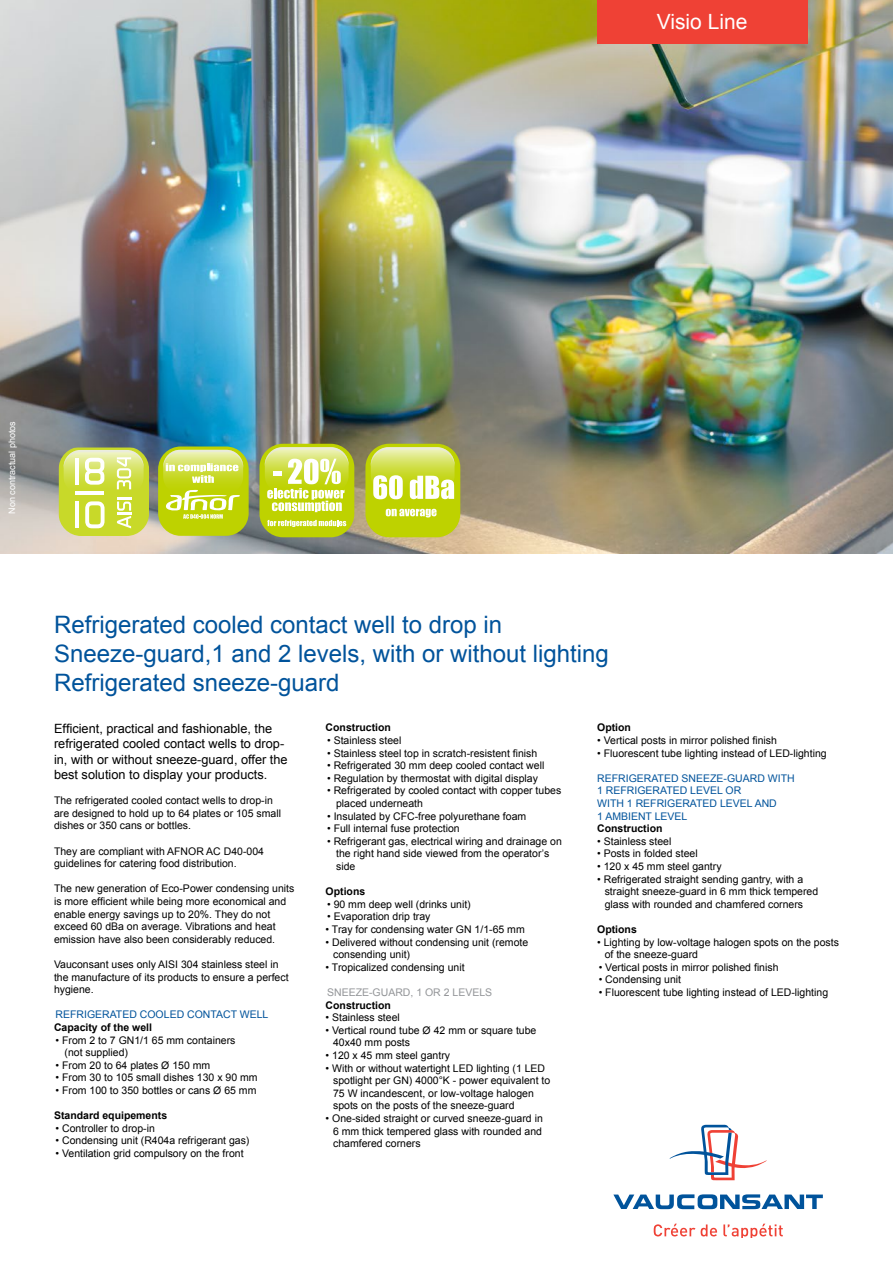
<style>
.page{position:relative;width:893px;height:1263px;background:#fff}
.page>*{position:absolute;margin:0;border:0;box-sizing:border-box;transform-origin:0 0}
.t1{font:24px/28.8px "Arial";color:#00539b}
.t2{font:21px "Arial";color:#fff}
.t3{font:12.75px/15.3px "Arial";color:#000}
.t4{font:10.5px/12.6px "Arial";color:#000}
.t5{font:10.5px/12.6px "Arial";color:#00539b}
.t6{font:700 10.5px "Arial";color:#000}
.t7{font:10.5px "Arial";color:#939598}
.t8{font:9px "Arial";color:#fff}
</style>
<div class="page">
<img style="left:0;top:0;width:893px;height:553px">
<div style="left:597px;top:0;width:211px;height:44px;background:#ef4135"></div>
<svg style="left:613px;top:1194px;width:210px;height:15px"></svg>
<svg style="left:670px;top:1125px;width:97px;height:56px"></svg>
<svg style="left:654px;top:1224px;width:41px;height:12px"></svg>
<svg style="left:701px;top:1224px;width:16px;height:12px"></svg>
<svg style="left:723px;top:1224px;width:60px;height:13px"></svg>
<svg style="left:59px;top:447px;width:90px;height:89px;background:#d3df65"></svg>
<hr style="left:75px;top:491px;width:29px;height:4px;background:#fff">
<div style="left:158px;top:446px;width:91px;height:90px;background:#bed200;border-radius:23px"></div>
<svg style="left:163px;top:450px;width:80px;height:69px"></svg>
<div style="left:259px;top:444px;width:95px;height:93px;background:#bed200;border-radius:24px"></div>
<svg style="left:265px;top:447px;width:84px;height:65px"></svg>
<svg style="left:267px;top:520px;width:79px;height:7px"></svg>
<div style="left:365px;top:444px;width:95px;height:93px;background:#bed200;border-radius:24px"></div>
<svg style="left:371px;top:447px;width:84px;height:52px;background:#dee783"></svg>
<svg style="left:386px;top:509px;width:51px;height:8px"></svg>
<h2 class="t2" style="left:657px;top:8px;width:92px">Visio Line</h2>
<p class="t8" style="left:6px;top:514px;width:94px;rotate:-90deg">Non contractual photos</p>
<h1 class="t1" style="left:54px;top:611px;width:556px">Refrigerated cooled contact well to drop in<br>Sneeze-guard,1 and 2 levels, with or without lighting<br>Refrigerated sneeze-guard</h1>
<p class="t3" style="left:54px;top:721px;width:235px">Efficient, practical and fashionable, the refrigerated cooled contact wells to drop&shy;in, with or without sneeze-guard, offer the best solution to display your products.</p>
<p class="t4" style="left:54px;top:794px;width:229px">The refrigerated cooled contact wells to drop-in are designed to hold up to 64 plates or 105 small dishes or 350 cans or bottles.</p>
<p class="t4" style="left:54px;top:845px;width:212px">They are compliant with AFNOR AC D40-004 guidelines for catering food distribution.</p>
<p class="t4" style="left:54px;top:882px;width:242px">The new generation of Eco-Power condensing units is more efficient while being more economical and enable energy savings up to 20%. They do not exceed 60 dBa on average. Vibrations and heat emission have also been considerably reduced.</p>
<p class="t4" style="left:54px;top:958px;width:236px">Vauconsant uses only AISI 304 stainless steel in the manufacture of its products to ensure a perfect hygiene.</p>
<p class="t5" style="left:56px;top:1008px;width:214px">REFRIGERATED COOLED CONTACT WELL</p>
<p class="t6" style="left:54px;top:1020px;width:100px">Capacity of the well</p>
<p class="t4" style="left:64px;top:1034px;width:172px;text-indent:-9px">• From 2 to 7 GN1/1 65 mm containers (not supplied)</p>
<p class="t4" style="left:56px;top:1059px;width:156px">• From 20 to 64 plates Ø 150 mm</p>
<p class="t4" style="left:56px;top:1071px;width:204px">• From 30 to 105 small dishes 130 x 90 mm</p>
<p class="t4" style="left:56px;top:1084px;width:202px">• From 100 to 350 bottles or cans Ø 65 mm</p>
<p class="t6" style="left:54px;top:1108px;width:115px">Standard equipements</p>
<p class="t4" style="left:56px;top:1122px;width:101px">• Controller to drop-in</p>
<p class="t4" style="left:56px;top:1134px;width:195px">• Condensing unit (R404a refrigerant gas)</p>
<p class="t4" style="left:56px;top:1147px;width:190px">• Ventilation grid compulsory on the front</p>
<p class="t6" style="left:326px;top:721px;width:67px">Construction</p>
<p class="t4" style="left:327px;top:734px;width:76px">• Stainless steel</p>
<p class="t4" style="left:327px;top:747px;width:212px">• Stainless steel top in scratch-resistent finish</p>
<p class="t4" style="left:327px;top:759px;width:219px">• Refrigerated 30 mm deep cooled contact well</p>
<p class="t4" style="left:327px;top:772px;width:212px">• Regulation by thermostat with digital display</p>
<p class="t4" style="left:336px;top:784px;width:227px;text-indent:-9px">• Refrigerated by cooled contact with copper tubes placed underneath</p>
<p class="t4" style="left:327px;top:810px;width:201px">• Insulated by CFC-free polyurethane foam</p>
<p class="t4" style="left:327px;top:822px;width:134px">• Full internal fuse protection</p>
<p class="t4" style="left:336px;top:835px;width:227px;text-indent:-9px">• Refrigerant gas, electrical wiring and drainage on the right hand side viewed from the operator’s side</p>
<p class="t6" style="left:326px;top:884px;width:41px">Options</p>
<p class="t4" style="left:327px;top:898px;width:145px">• 90 mm deep well (drinks unit)</p>
<p class="t4" style="left:327px;top:910px;width:105px">• Evaporation drip tray</p>
<p class="t4" style="left:326px;top:923px;width:201px">• Tray for condensing water GN 1/1-65 mm</p>
<p class="t4" style="left:333px;top:936px;width:197px;text-indent:-7px">• Delivered without condensing unit (remote consending unit)</p>
<p class="t4" style="left:326px;top:961px;width:141px">• Tropicalized condensing unit</p>
<p class="t7" style="left:327px;top:985px;width:167px">SNEEZE-GUARD, 1 OR 2 LEVELS</p>
<p class="t6" style="left:326px;top:998px;width:67px">Construction</p>
<p class="t4" style="left:326px;top:1011px;width:76px">• Stainless steel</p>
<p class="t4" style="left:333px;top:1024px;width:205px;text-indent:-7px">• Vertical round tube Ø 42 mm or square tube<br>40x40 mm posts</p>
<p class="t4" style="left:326px;top:1049px;width:126px">• 120 x 45 mm steel gantry</p>
<p class="t4" style="left:333px;top:1062px;width:219px;text-indent:-7px">• With or without watertight LED lighting (1 LED spotlight per GN) 4000°K - power equivalent to 75 W incandescent, or low-voltage halogen spots on the posts of the sneeze-guard</p>
<p class="t4" style="left:333px;top:1112px;width:211px;text-align:justify;text-indent:-7px">• One-sided straight or curved sneeze-guard in 6 mm thick tempered glass with rounded and chamfered corners</p>
<p class="t6" style="left:597px;top:721px;width:35px">Option</p>
<p class="t4" style="left:597px;top:734px;width:181px">• Vertical posts in mirror polished finish</p>
<p class="t4" style="left:597px;top:747px;width:231px">• Fluorescent tube lighting instead of LED-lighting</p>
<p class="t5" style="left:597px;top:772px;width:199px">REFRIGERATED SNEEZE-GUARD WITH<br>1 REFRIGERATED LEVEL OR<br>WITH 1 REFRIGERATED LEVEL AND<br>1 AMBIENT LEVEL</p>
<p class="t6" style="left:597px;top:821px;width:67px">Construction</p>
<p class="t4" style="left:597px;top:835px;width:76px">• Stainless steel</p>
<p class="t4" style="left:597px;top:847px;width:102px">• Posts in folded steel</p>
<p class="t4" style="left:597px;top:860px;width:126px">• 120 x 45 mm steel gantry</p>
<p class="t4" style="left:605px;top:873px;width:215px;text-indent:-7px">• Refrigerated straight sending gantry, with a straight sneeze-guard in 6 mm thick tempered glass with rounded and chamfered corners</p>
<p class="t6" style="left:597px;top:922px;width:41px">Options</p>
<p class="t4" style="left:605px;top:936px;width:236px;text-indent:-7px">• Lighting by low-voltage halogen spots on the posts of the sneeze-guard</p>
<p class="t4" style="left:599px;top:961px;width:181px">• Vertical posts in mirror polished finish</p>
<p class="t4" style="left:599px;top:973px;width:84px">• Condensing unit</p>
<p class="t4" style="left:599px;top:986px;width:231px">• Fluorescent tube lighting instead of LED-lighting</p>
</div>
